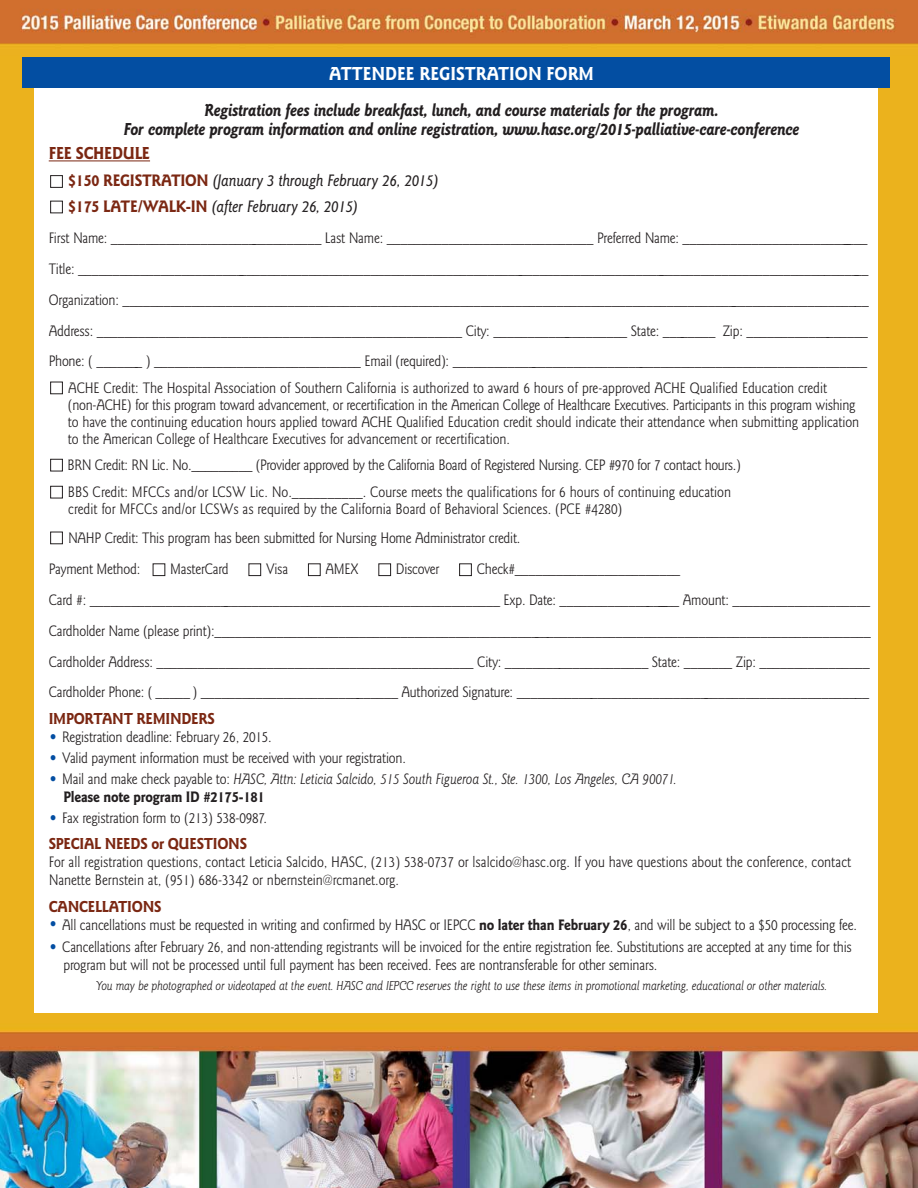
<style>
.page{position:relative;width:918px;height:1188px;background:#fff}
.page>*{position:absolute;margin:0;border:0;box-sizing:border-box;transform-origin:0 0}
.t1{font:700 19.5px "Goudy Sans";color:#fff;scale:.9 1}
.t2{font:italic 700 18px/19.5px "Goudy Sans";letter-spacing:-.015em;color:#231f20;text-align:center;scale:.9 1}
.t3{font:700 18px "Goudy Sans";letter-spacing:-.015em;color:#7b2712;scale:.9 1}
.t4{font:italic 500 17.25px/25.5px "Goudy Sans";letter-spacing:-.015em;color:#231f20;scale:.9 1}
.t5{font:700 16.5px "Goudy Sans";letter-spacing:-.015em;color:#7b2712;scale:.9 1}
.t6{font:15.75px/30.8px "Goudy Sans";letter-spacing:-.015em;color:#231f20;scale:.9 1}
.t7{font:italic 15.75px/18px "Goudy Sans";letter-spacing:-.015em;color:#231f20;scale:.9 1}
.t8{font:italic 13.5px "Goudy Sans";letter-spacing:-.015em;color:#231f20;scale:.9 1}
.s1{font-weight:700;font-style:normal;color:#7b2712}
.s2{font-size:21px;color:#034ea2}
.s3{font-style:normal;font-size:21px;color:#034ea2}
.s4{font-style:normal}
.s5{font-weight:700;font-style:normal}
.s6{font-weight:700}
</style>
<div class="page">
<img style="left:0;top:0;width:918px;height:1188px">
<div style="left:34px;top:60px;width:844px;height:952px;background:#fff"></div>
<div style="left:22px;top:57px;width:868px;height:31px;background:#034ea2"></div>
<hr style="left:49px;top:160px;width:101px;height:1px;background:#7b2712">
<svg style="left:50px;top:175px;width:422px;height:401px"></svg>
<p class="t1" style="left:329px;top:66px;width:296px">ATTENDEE REGISTRATION FORM</p>
<p class="t2" style="left:124px;top:101px;width:752px">Registration fees include breakfast, lunch, and course materials for the program.<br>For complete program information and online registration, www.hasc.org/2015-palliative-care-conference</p>
<p class="t3" style="left:49px;top:146px;width:114px">FEE SCHEDULE</p>
<p class="t4" style="left:68px;top:169px;width:413px"><span class="s1">$150 REGISTRATION</span> (January 3 through February 26, 2015) <span class="s1">$175 LATE/WALK-IN</span> (after February 26, 2015)</p>
<p class="t6" style="left:49px;top:224px;width:913px;text-align:justify">First Name: _______________________________ Last Name: ______________________________ Preferred Name: ____________________________ Title: _____________________________________________________________________________________________________________________ Organization: _____________________________________________________________________________________________________________ Address: _____________________________________________________ City: ____________________ State: ________ Zip: __________________ Phone: ( _______ ) ______________________________ Email (required): _____________________________________________________________</p>
<p class="t6" style="left:68px;top:380px;width:881px;line-height:17.2px">ACHE Credit: The Hospital Association of Southern California is authorized to award 6 hours of pre-approved ACHE Qualified Education credit (non-ACHE) for this program toward advancement, or recertification in the American College of Healthcare Executives. Participants in this program wishing to have the continuing education hours applied toward ACHE Qualified Education credit should indicate their attendance when submitting application to the American College of Healthcare Executives for advancement or recertification.</p>
<p class="t6" style="left:68px;top:452px;width:750px;line-height:27px">BRN Credit: RN Lic. No._________ (Provider approved by the California Board of Registered Nursing. CEP #970 for 7 contact hours.)<br>BBS Credit: MFCCs and/or LCSW Lic. No.__________. Course meets the qualifications for 6 hours of continuing education</p>
<p class="t6" style="left:68px;top:496px;width:617px;line-height:28.5px">credit for MFCCs and/or LCSWs as required by the California Board of Behavioral Sciences. (PCE #4280)<br>NAHP Credit: This program has been submitted for Nursing Home Administrator credit.</p>
<p class="t6" style="left:49px;top:555px;width:103px">Payment Method:</p>
<p class="t6" style="left:170px;top:555px;width:67px">MasterCard</p>
<p class="t6" style="left:266px;top:555px;width:26px">Visa</p>
<p class="t6" style="left:326px;top:555px;width:38px">AMEX</p>
<p class="t6" style="left:396px;top:555px;width:50px">Discover</p>
<p class="t6" style="left:49px;top:555px;width:915px;text-indent:428px">Check#________________________<br>Card #: ____________________________________________________________ Exp. Date: __________________ Amount: ____________________ Cardholder Name (please print):________________________________________________________________________________________________ Cardholder Address: ______________________________________________ City: _____________________ State: _______ Zip: ________________ Cardholder Phone: ( _____ ) _____________________________ Authorized Signature: ____________________________________________________</p>
<p class="t5" style="left:49px;top:713px;width:186px">IMPORTANT REMINDERS</p>
<p class="t6" style="left:49px;top:723px;width:249px"><span class="s2">•</span> Registration deadline: February 26, 2015.</p>
<p class="t6" style="left:49px;top:744px;width:398px"><span class="s2">•</span> Valid payment information must be received with your registration.</p>
<p class="t7" style="left:63px;top:771px;width:683px;text-indent:-15px"><span class="s3">•</span> <span class="s4">Mail and make check payable to:</span> HASC, Attn: Leticia Salcido, 515 South Figueroa St., Ste. 1300, Los Angeles, CA 90071.<br><span class="s5">Please note program ID #2175-181</span></p>
<p class="t6" style="left:49px;top:804px;width:244px"><span class="s2">•</span> Fax registration form to (213) 538-0987.</p>
<p class="t5" style="left:49px;top:837px;width:222px">SPECIAL NEEDS or QUESTIONS</p>
<p class="t6" style="left:49px;top:854px;width:893px;line-height:18px">For all registration questions, contact Leticia Salcido, HASC, (213) 538-0737 or lsalcido@hasc.org. If you have questions about the conference, contact<br>Nanette Bernstein at, (951) 686-3342 or nbernstein@rcmanet.org.</p>
<p class="t5" style="left:49px;top:900px;width:127px">CANCELLATIONS</p>
<p class="t6" style="left:49px;top:910px;width:900px"><span class="s2">•</span> All cancellations must be requested in writing and confirmed by HASC or IEPCC <span class="s6">no later than February 26</span>, and will be subject to a $50 processing fee.</p>
<p class="t6" style="left:64px;top:939px;width:878px;line-height:18px;text-indent:-15px"><span class="s2">•</span> Cancellations after February 26, and non-attending registrants will be invoiced for the entire registration fee. Substitutions are accepted at any time for this program but will not be processed until full payment has been received. Fees are nontransferable for other seminars.</p>
<p class="t8" style="left:96px;top:980px;width:814px">You may be photographed or videotaped at the event. HASC and IEPCC reserves the right to use these items in promotional marketing, educational or other materials.</p>
</div>
